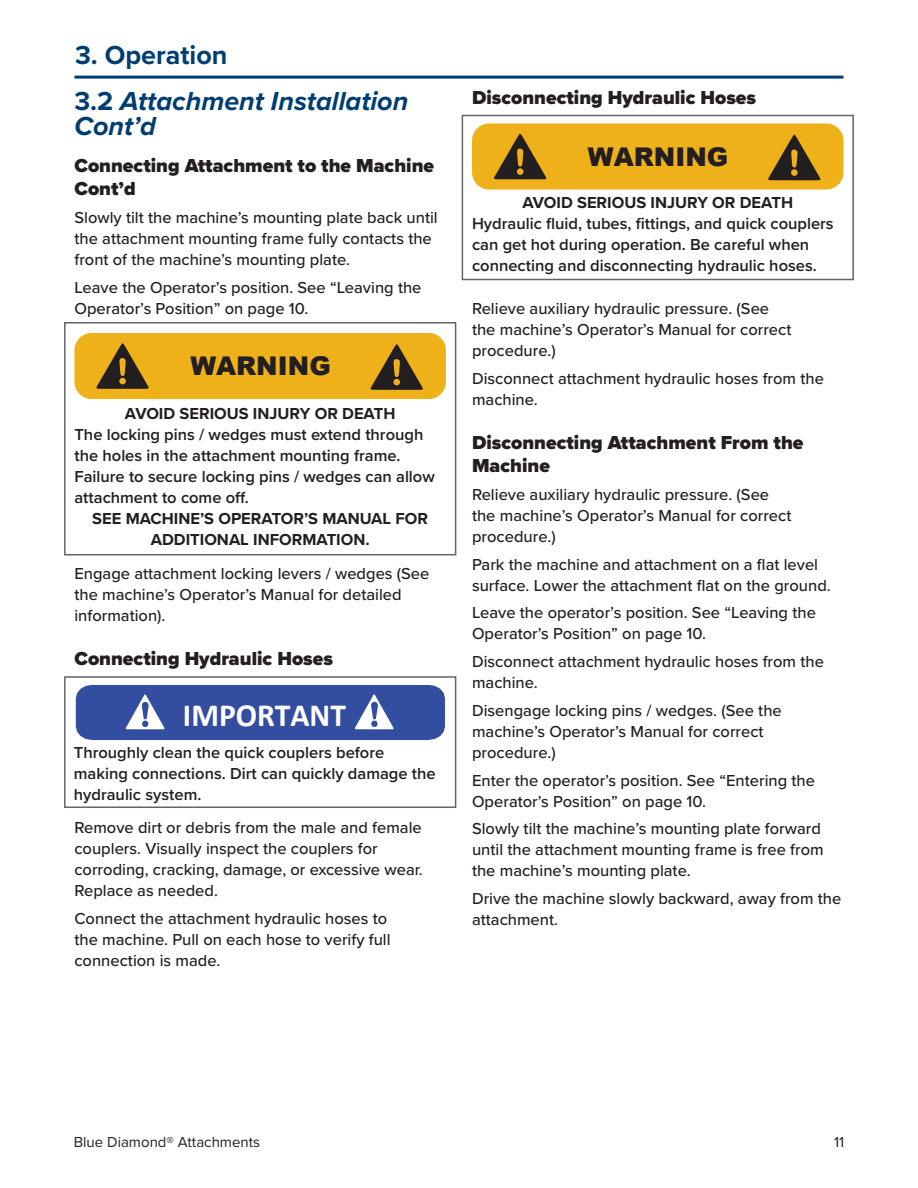
<style>
.page{position:relative;width:918px;height:1188px;background:#fff}
.page>*{position:absolute;margin:0;border:0;box-sizing:border-box;transform-origin:0 0}
.t1{font:700 32.4px "Calibri";color:#fff}
.Header_Blue_no_TOC{font:italic 700 27px/25.5px "Proxima Nova";color:#003d71}
.Chapter_Blue_no_TOC{font:700 27px "Proxima Nova";color:#003d71}
.t2{font:900 25.8px "Arial";color:#231f20}
.t3{font:900 19.5px/23.2px "Proxima Nova";color:#231f20}
.t4{font:500 16.5px/21px "Proxima Nova";color:#231f20}
.t5{font:600 16.5px/21px "Proxima Nova";color:#231f20}
.t6{font:700 16.5px/21px "Proxima Nova";color:#231f20;text-align:center}
.t7{font:15px "Proxima Nova";color:#231f20}
.s1{font-style:normal}
</style>
<div class="page">
<hr style="left:74px;top:76px;width:770px;height:3px;background:#003d71">
<div style="left:74px;top:333px;width:372px;height:66px;background:#efb11a;border-radius:17px"></div>
<svg style="left:96px;top:343px;width:53px;height:46px"></svg>
<svg style="left:371px;top:344px;width:52px;height:46px"></svg>
<div style="left:64px;top:322px;width:392px;height:233px;border:2px solid #63656a"></div>
<svg style="left:76px;top:685px;width:369px;height:55px;background:#4059a7"></svg>
<div style="left:64px;top:676px;width:392px;height:132px;border:2px solid #63656a"></div>
<div style="left:472px;top:123px;width:372px;height:67px;background:#efb11a;border-radius:17px"></div>
<svg style="left:494px;top:134px;width:53px;height:45px"></svg>
<svg style="left:768px;top:135px;width:53px;height:45px"></svg>
<div style="left:462px;top:115px;width:392px;height:165px;border:2px solid #63656a"></div>
<p class="Chapter_Blue_no_TOC" style="left:75px;top:35px;width:154px">3. Operation</p>
<p class="Header_Blue_no_TOC" style="left:74px;top:88px;width:335px"><span class="s1">3.2</span> Attachment Installation<br>Cont’d</p>
<p class="t3" style="left:74px;top:154px;width:361px">Connecting Attachment to the Machine<br>Cont’d</p>
<p class="t4" style="left:74px;top:206px;width:365px">Slowly tilt the machine’s mounting plate back until the attachment mounting frame fully contacts the front of the machine’s mounting plate.</p>
<p class="t4" style="left:74px;top:276px;width:349px">Leave the Operator’s position. See “Leaving the<br>Operator’s Position” on page 10.</p>
<p class="t2" style="left:190px;top:347px;width:142px">WARNING</p>
<p class="t6" style="left:125px;top:403px;width:272px">AVOID SERIOUS INJURY OR DEATH</p>
<p class="t5" style="left:74px;top:424px;width:362px">The locking pins / wedges must extend through the holes in the attachment mounting frame.<br>Failure to secure locking pins / wedges can allow attachment to come off.</p>
<p class="t6" style="left:92px;top:508px;width:337px">SEE MACHINE’S OPERATOR’S MANUAL FOR<br>ADDITIONAL INFORMATION.</p>
<p class="t4" style="left:74px;top:563px;width:356px">Engage attachment locking levers / wedges (See the machine’s Operator’s Manual for detailed information).</p>
<p class="t3" style="left:74px;top:647px;width:260px">Connecting Hydraulic Hoses</p>
<p class="t1" style="left:183px;top:692px;width:165px">IMPORTANT</p>
<p class="t5" style="left:74px;top:742px;width:363px">Throughly clean the quick couplers before making connections. Dirt can quickly damage the hydraulic system.</p>
<p class="t4" style="left:74px;top:817px;width:350px">Remove dirt or debris from the male and female couplers. Visually inspect the couplers for corroding, cracking, damage, or excessive wear.<br>Replace as needed.</p>
<p class="t4" style="left:74px;top:908px;width:318px">Connect the attachment hydraulic hoses to the machine. Pull on each hose to verify full connection is made.</p>
<p class="t3" style="left:472px;top:86px;width:286px">Disconnecting Hydraulic Hoses</p>
<p class="t2" style="left:588px;top:138px;width:142px">WARNING</p>
<p class="t6" style="left:522px;top:192px;width:272px">AVOID SERIOUS INJURY OR DEATH</p>
<p class="t5" style="left:472px;top:212px;width:363px">Hydraulic fluid, tubes, fittings, and quick couplers can get hot during operation. Be careful when connecting and disconnecting hydraulic hoses.</p>
<p class="t4" style="left:472px;top:297px;width:321px">Relieve auxiliary hydraulic pressure. (See the machine’s Operator’s Manual for correct procedure.)</p>
<p class="t4" style="left:472px;top:367px;width:353px">Disconnect attachment hydraulic hoses from the machine.</p>
<p class="t3" style="left:472px;top:431px;width:333px">Disconnecting Attachment From the<br>Machine</p>
<p class="t4" style="left:472px;top:483px;width:321px">Relieve auxiliary hydraulic pressure. (See the machine’s Operator’s Manual for correct procedure.)</p>
<p class="t4" style="left:472px;top:553px;width:360px">Park the machine and attachment on a flat level surface. Lower the attachment flat on the ground.</p>
<p class="t4" style="left:472px;top:602px;width:345px">Leave the operator’s position. See “Leaving the<br>Operator’s Position” on page 10.</p>
<p class="t4" style="left:472px;top:650px;width:353px">Disconnect attachment hydraulic hoses from the machine.</p>
<p class="t4" style="left:472px;top:699px;width:311px">Disengage locking pins / wedges. (See the machine’s Operator’s Manual for correct procedure.)</p>
<p class="t4" style="left:472px;top:769px;width:345px">Enter the operator’s position. See “Entering the<br>Operator’s Position” on page 10.</p>
<p class="t4" style="left:472px;top:818px;width:353px">Slowly tilt the machine’s mounting plate forward until the attachment mounting frame is free from the machine’s mounting plate.</p>
<p class="t4" style="left:472px;top:887px;width:371px">Drive the machine slowly backward, away from the attachment.</p>
<p class="t7" style="left:74px;top:1131px;width:188px">Blue Diamond® Attachments</p>
<p class="t7" style="left:834px;top:1131px;width:12px">11</p>
</div>
